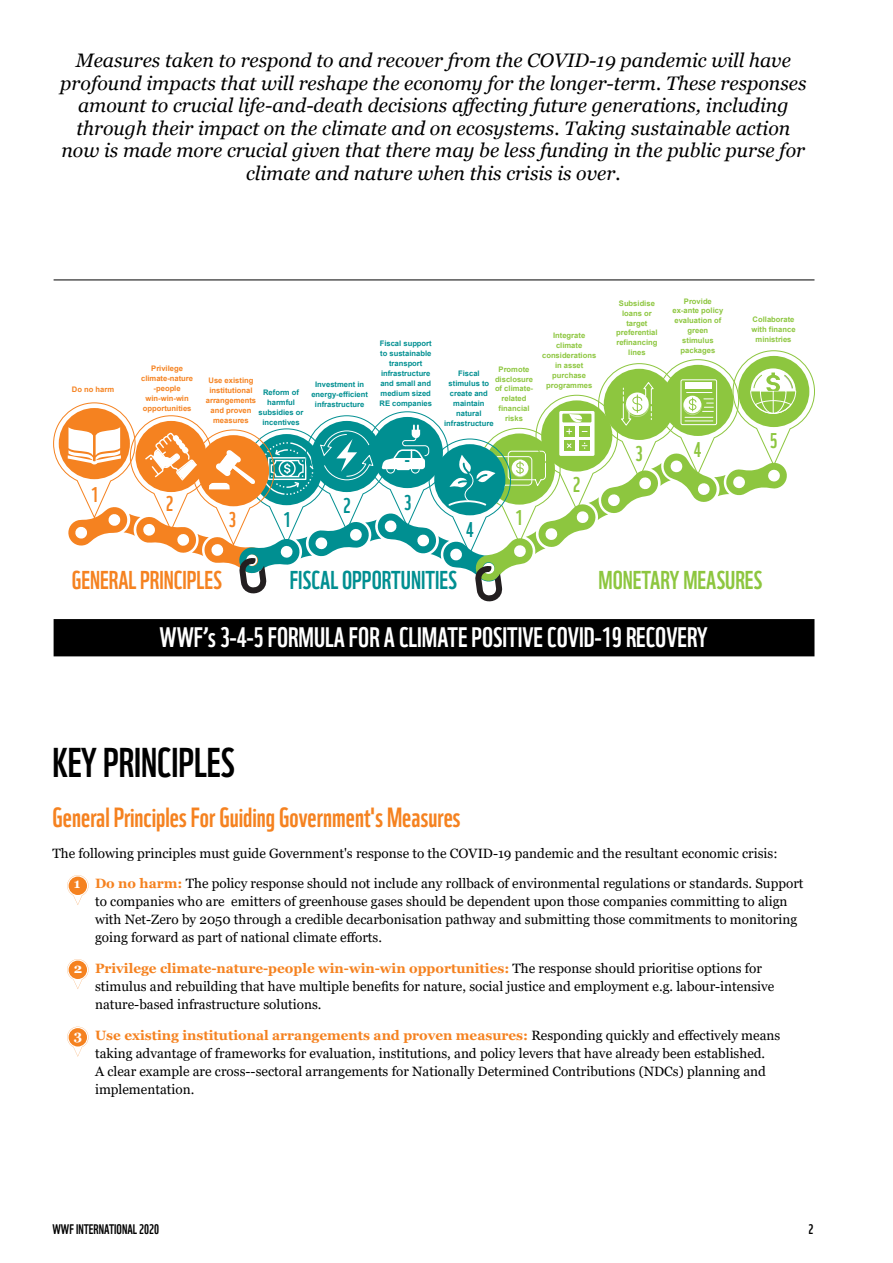
<style>
.page{position:relative;width:893px;height:1263px;background:#fff}
.page>*{position:absolute;margin:0;border:0;box-sizing:border-box;transform-origin:0 0}
.t1{font:40.5px "WWF";color:#000}
.t2{font:27.45px "WWF";color:#fff}
.t3{font:27px "WWF";color:#f58220}
.t4{font:25.2px "WWF";color:#008f91}
.t5{font:25.2px "WWF";color:#f58220}
.t6{font:25.2px "WWF";color:#8dc63f}
.t7{font:20.7px "WWF";color:#8dc63f}
.t8{font:20.7px "WWF";color:#008f91}
.t9{font:20.7px "WWF";color:#f58220}
.t10{font:italic 19.5px/22.5px "Georgia";color:#000;text-align:center}
.t11{font:13.5px/18px "Georgia";color:#000}
.t12{font:13.5px "WWF";color:#000}
.t13{font:700 7.65px/9.9px "Arial";color:#8dc63f;text-align:center}
.t14{font:700 7.65px/9.9px "Arial";color:#008f91;text-align:center}
.t15{font:700 7.65px/9.9px "Arial";color:#f58220;text-align:center}
.s1{font-weight:700;color:#fff}
.s2{font-weight:700;color:#f58220}
</style>
<div class="page">
<svg style="left:67px;top:875px;width:21px;height:30px"></svg>
<svg style="left:67px;top:959px;width:21px;height:30px"></svg>
<svg style="left:67px;top:1027px;width:21px;height:30px"></svg>
<svg style="left:53px;top:350px;width:762px;height:252px"></svg>
<div style="left:54px;top:619px;width:760px;height:37px;background:#000"></div>
<hr style="left:54px;top:280px;width:760px;height:1px;background:#000">
<p class="t10" style="left:60px;top:49px;width:748px">Measures taken to respond to and recover from the COVID-19 pandemic will have profound impacts that will reshape the economy for the longer-term. These responses amount to crucial life-and-death decisions affecting future generations, including through their impact on the climate and on ecosystems. Taking sustainable action now is made more crucial given that there may be less funding in the public purse for climate and nature when this crisis is over.</p>
<p class="t15" style="left:72px;top:384px;width:44px">Do no harm</p>
<h3 class="t9" style="left:91px;top:478px;width:9px">1</h3>
<p class="t15" style="left:141px;top:363px;width:54px">Privilege climate-nature -people win-win-win opportunities</p>
<p class="t15" style="left:206px;top:375px;width:52px">Use existing institutional arrangements and proven measures</p>
<p class="t14" style="left:259px;top:387px;width:46px">Reform of harmful subsidies or incentives</p>
<p class="t14" style="left:311px;top:379px;width:58px">Investment in energy-efficient infrastructure</p>
<p class="t14" style="left:379px;top:339px;width:54px">Fiscal support to sustainable transport infrastructure and small and medium sized<br>RE companies</p>
<p class="t14" style="left:444px;top:369px;width:51px">Fiscal stimulus to create and maintain natural infrastructure</p>
<p class="t13" style="left:495px;top:364px;width:40px">Promote disclosure of climate&shy;related financial risks</p>
<p class="t13" style="left:542px;top:330px;width:56px">Integrate climate considerations in asset purchase programmes</p>
<h3 class="t9" style="left:166px;top:488px;width:9px">2</h3>
<h3 class="t9" style="left:228px;top:503px;width:9px">3</h3>
<h3 class="t8" style="left:283px;top:503px;width:9px">1</h3>
<h3 class="t8" style="left:343px;top:490px;width:9px">2</h3>
<h3 class="t8" style="left:404px;top:486px;width:9px">3</h3>
<h3 class="t8" style="left:466px;top:513px;width:9px">4</h3>
<h3 class="t7" style="left:515px;top:502px;width:9px">1</h3>
<h3 class="t7" style="left:573px;top:469px;width:9px">2</h3>
<p class="t13" style="left:616px;top:298px;width:43px">Subsidise loans or target preferential refinancing lines</p>
<p class="t13" style="left:672px;top:296px;width:52px">Provide ex-ante policy evaluation of green stimulus packages</p>
<h3 class="t7" style="left:635px;top:437px;width:9px">3</h3>
<h3 class="t7" style="left:694px;top:433px;width:9px">4</h3>
<p class="t13" style="left:751px;top:314px;width:46px">Collaborate with finance ministries</p>
<h3 class="t7" style="left:770px;top:424px;width:9px">5</h3>
<h3 class="t5" style="left:72px;top:560px;width:151px">GENERAL PRINCIPLES</h3>
<h3 class="t4" style="left:290px;top:560px;width:169px">FISCAL OPPORTUNITIES</h3>
<h3 class="t6" style="left:599px;top:560px;width:165px">MONETARY MEASURES</h3>
<h2 class="t2" style="left:160px;top:616px;width:550px">WWF’s 3-4-5 FORMULA FOR A CLIMATE POSITIVE COVID-19 RECOVERY</h2>
<h1 class="t1" style="left:53px;top:731px;width:184px">KEY PRINCIPLES</h1>
<h3 class="t3" style="left:53px;top:796px;width:409px">General Principles For Guiding Government's Measures</h3>
<p class="t11" style="left:53px;top:844px;width:727px">The following principles must guide Government's response to the COVID-19 pandemic and the resultant economic crisis:</p>
<p class="t11" style="left:95px;top:875px;width:710px;text-indent:-21px"><span class="s1">1</span> <span class="s2">Do no harm:</span> The policy response should not include any rollback of environmental regulations or standards. Support to companies who are emitters of greenhouse gases should be dependent upon those companies committing to align with Net-Zero by 2050 through a credible decarbonisation pathway and submitting those commitments to monitoring going forward as part of national climate efforts.</p>
<p class="t11" style="left:95px;top:960px;width:681px;text-indent:-21px"><span class="s1">2</span> <span class="s2">Privilege climate-nature-people win-win-win opportunities:</span> The response should prioritise options for stimulus and rebuilding that have multiple benefits for nature, social justice and employment e.g. labour-intensive nature-based infrastructure solutions.</p>
<p class="t11" style="left:95px;top:1026px;width:687px;text-indent:-21px"><span class="s1">3</span> <span class="s2">Use existing institutional arrangements and proven measures:</span> Responding quickly and effectively means taking advantage of frameworks for evaluation, institutions, and policy levers that have already been established.<br>A clear example are cross--sectoral arrangements for Nationally Determined Contributions (NDCs) planning and implementation.</p>
<p class="t12" style="left:53px;top:1219px;width:108px">WWF INTERNATIONAL 2020</p>
<p class="t12" style="left:809px;top:1219px;width:6px">2</p>
</div>
